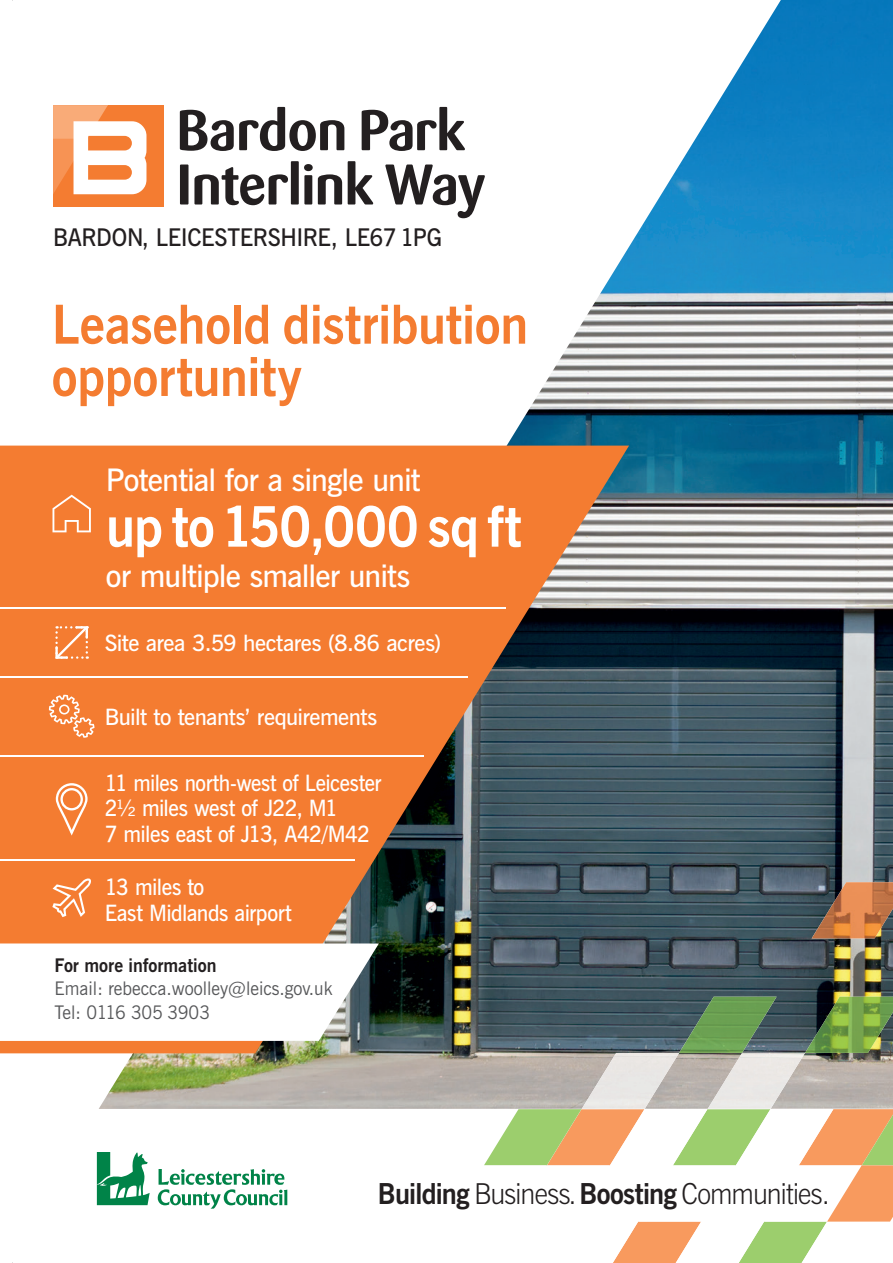
<style>
.page{position:relative;width:893px;height:1263px;background:#fff}
.page>*{position:absolute;margin:0;border:0;box-sizing:border-box;transform-origin:0 0}
.t1{font:700 56.7px/54.3px "Sari";letter-spacing:-.025em;color:#231f20;scale:.95 1}
.t2{font:700 55.8px "News Gothic BT";letter-spacing:-.015em;color:#fff;scale:.95 1}
.t3{font:700 53.55px/52.3px "News Gothic BT";letter-spacing:-.005em;color:#f47c31;scale:.95 1}
.t4{font:600 31.05px "News Gothic BT";letter-spacing:-.03em;color:#fff}
.t5{font:300 28.8px "News Gothic BT";letter-spacing:-.035em;color:#231f20;scale:.95 1}
.t6{font:600 24.3px "News Gothic BT";letter-spacing:-.015em;color:#231f20;scale:.95 1}
.t7{font:600 22.5px/25.5px "News Gothic BT";letter-spacing:-.025em;color:#fff;scale:.93 1}
.t8{font:600 22.5px "News Gothic BT";letter-spacing:-.025em;color:#fff}
.t9{font:600 22.5px/25.5px "News Gothic BT";letter-spacing:-.025em;color:#fff;scale:.95 1}
.t10{font:18.75px/23.4px "News Gothic BT";color:#57585a;scale:.95 1}
.t11{font:700 18.75px "News Gothic BT";color:#231f20;scale:.95 1}
.s1{font-weight:700}
</style>
<div class="page">
<img style="left:99px;top:0;width:794px;height:1109px">
<div style="left:53px;top:105px;width:111px;height:101px;background:#f47c31"></div>
<svg style="left:53px;top:71px;width:76px;height:123px"></svg>
<img style="left:708px;top:1053px;width:97px;height:56px">
<img style="left:582px;top:1053px;width:97px;height:56px">
<img style="left:812px;top:882px;width:81px;height:56px">
<img style="left:805px;top:997px;width:88px;height:56px">
<img style="left:679px;top:997px;width:98px;height:56px">
<svg style="left:158px;top:1169px;width:129px;height:39px"></svg>
<svg style="left:97px;top:1152px;width:53px;height:53px"></svg>
<svg style="left:0;top:446px;width:629px;height:607px;background:#b96f3e"></svg>
<svg style="left:55px;top:782px;width:34px;height:56px;background:#f59356"></svg>
<div style="left:60px;top:788px;width:23px;height:22px;border:2px solid #fff;border-radius:50%"></div>
<hr style="left:0;top:676px;width:467px;height:2px;background:#fff">
<hr style="left:0;top:859px;width:355px;height:2px;background:#fff">
<hr style="left:0;top:755px;width:423px;height:2px;background:#fff">
<hr style="left:0;top:607px;width:505px;height:2px;background:#fff">
<svg style="left:0;top:877px;width:379px;height:164px"></svg>
<svg style="left:49px;top:695px;width:45px;height:43px;background:#f6965a"></svg>
<svg style="left:54px;top:624px;width:36px;height:36px"></svg>
<svg style="left:52px;top:495px;width:39px;height:37px"></svg>
<svg style="left:484px;top:1109px;width:409px;height:154px"></svg>
<h1 class="t1" style="left:74px;top:103px;width:435px;text-indent:103px">Bardon Park<br><sup>B</sup> Interlink Way</h1>
<p class="t6" style="left:53px;top:223px;width:411px">BARDON, LEICESTERSHIRE, LE67 1PG</p>
<h3 class="t3" style="left:52px;top:298px;width:503px">Leasehold distribution opportunity</h3>
<h3 class="t4" style="left:106px;top:461px;width:316px">Potential for a single unit</h3>
<h2 class="t2" style="left:106px;top:493px;width:439px">up to 150,000 sq ft</h2>
<h3 class="t4" style="left:106px;top:557px;width:306px">or multiple smaller units</h3>
<p class="t8" style="left:105px;top:629px;width:338px">Site area 3.59 hectares (8.86 acres)</p>
<p class="t8" style="left:105px;top:703px;width:274px">Built to tenants’ requirements</p>
<p class="t7" style="left:105px;top:770px;width:299px">11 miles north-west of Leicester<br>2½ miles west of J22, M1<br>7 miles east of J13, A42/M42</p>
<p class="t9" style="left:105px;top:874px;width:198px">13 miles to<br>East Midlands airport</p>
<p class="t11" style="left:55px;top:954px;width:172px">For more information</p>
<p class="t10" style="left:55px;top:977px;width:294px">Email: rebecca.woolley@leics.gov.uk<br>Tel: 0116 305 3903</p>
<p class="t5" style="left:378px;top:1176px;width:477px"><span class="s1">Building</span> Business. <span class="s1">Boosting</span> Communities.</p>
</div>
